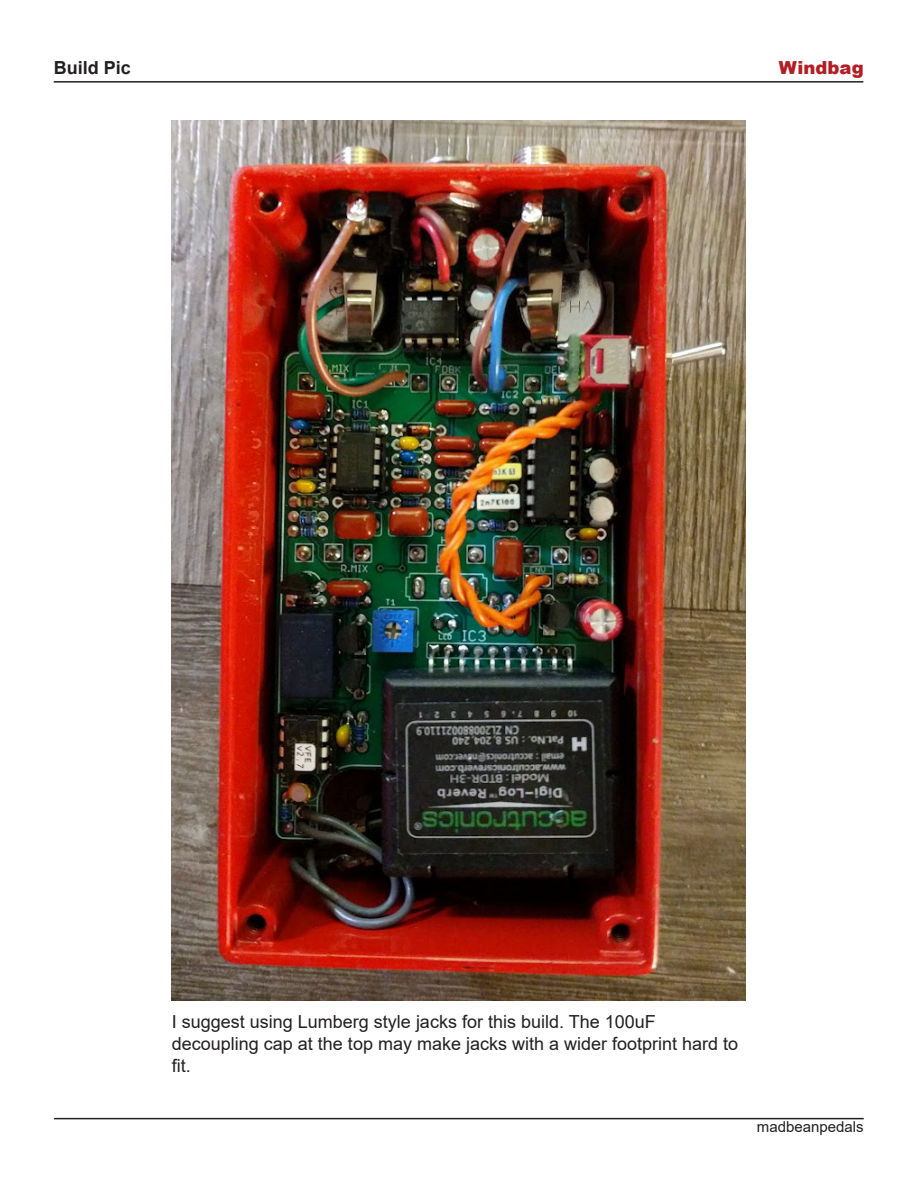
<style>
.page{position:relative;width:918px;height:1188px;background:#fff}
.page>*{position:absolute;margin:0;border:0;box-sizing:border-box;transform-origin:0 0}
.t1{font:18px/21.6px "Arial";color:#231f20}
.t2{font:700 18px "Arial";color:#231f20}
.t3{font:900 18px "Arial";color:#b21f23}
.t4{font:15px "Arial";color:#231f20}
</style>
<div class="page">
<hr style="left:54px;top:81px;width:809px;height:2px;background:#231f20">
<hr style="left:54px;top:1118px;width:810px;height:1px;background:#231f20">
<img style="left:172px;top:120px;width:573px;height:880px">
<p class="t2" style="left:54px;top:55px;width:79px">Build Pic</p>
<p class="t3" style="left:779px;top:54px;width:86px">Windbag</p>
<p class="t1" style="left:172px;top:1011px;width:568px">I suggest using Lumberg style jacks for this build. The 100uF decoupling cap at the top may make jacks with a wider footprint hard to fit.</p>
<p class="t4" style="left:757px;top:1117px;width:108px">madbeanpedals</p>
</div>
